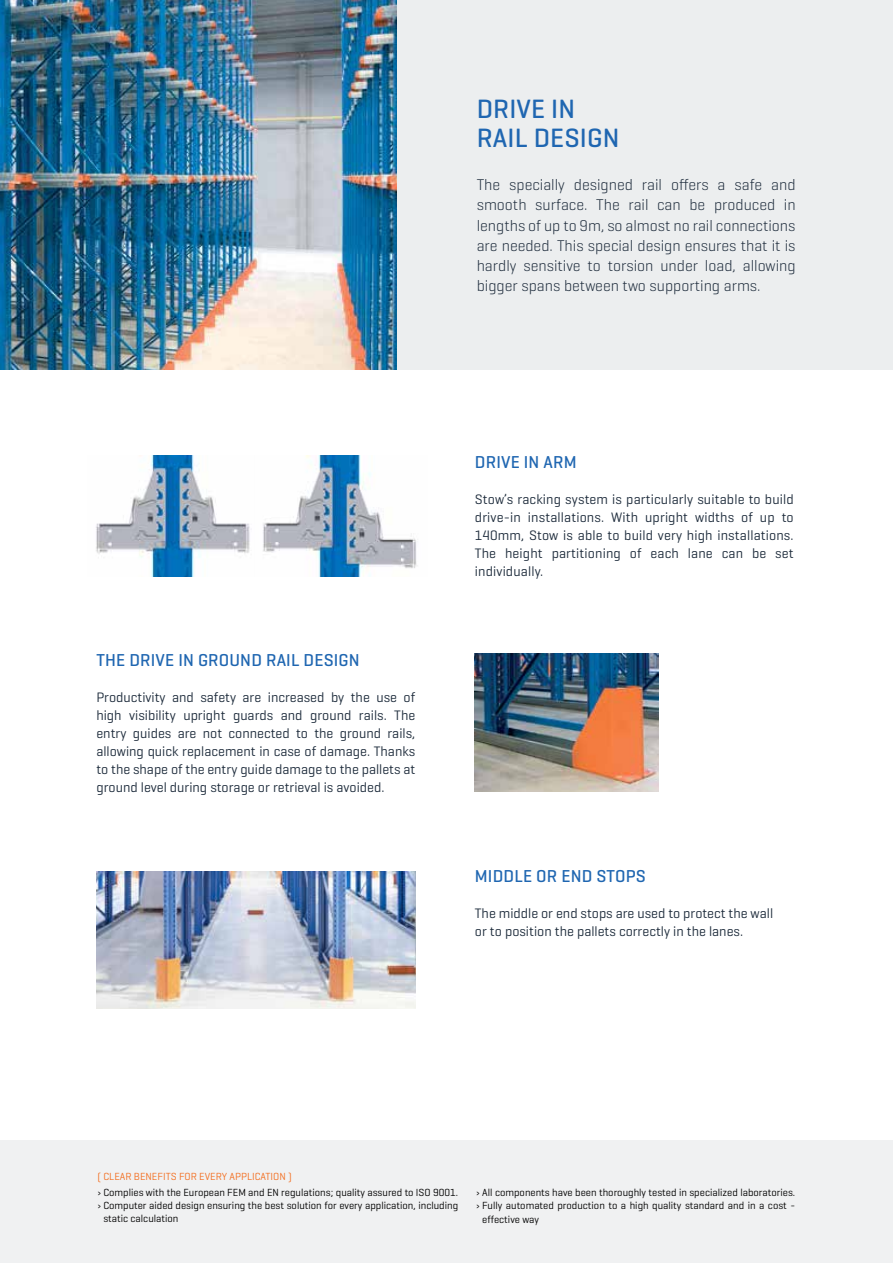
<style>
.page{position:relative;width:893px;height:1263px;background:#fff}
.page>*{position:absolute;margin:0;border:0;box-sizing:border-box;transform-origin:0 0}
.t1{font:500 27px "Geogrotesque";color:#1f66b1}
.t2{font:500 17.55px "Geogrotesque";letter-spacing:.01em;color:#1f66b1}
.t3{font:300 15.75px/20.2px "Geogrotesque";color:#1d2b3b;text-align:justify}
.t4{font:13.95px/18px "Geogrotesque";color:#1d2b3b;text-align:justify}
.t5{font:10.5px "Geogrotesque";color:#000}
.t6{font:10.5px "Geogrotesque";color:#f36f21}
</style>
<div class="page">
<div style="left:0;top:1140px;width:893px;height:123px;background:#f0f1f2"></div>
<div style="left:0;top:0;width:893px;height:370px;background:#eceeef"></div>
<img style="left:0;top:0;width:396px;height:370px">
<img style="left:475px;top:653px;width:183px;height:139px">
<img style="left:96px;top:872px;width:319px;height:136px">
<img style="left:96px;top:456px;width:321px;height:120px">
<h1 class="t1" style="left:477px;top:92px;width:30px">DRIVE</h1>
<h1 class="t1" style="left:551px;top:92px;width:11px">IN</h1>
<h1 class="t1" style="left:477px;top:121px;width:14px">RAIL</h1>
<h1 class="t1" style="left:534px;top:121px;width:31px">DESIGN</h1>
<p class="t3" style="left:477px;top:174px;width:320px">The specially designed rail offers a safe and smooth surface. The rail can be produced in lengths of up to 9m, so almost no rail connections are needed. This special design ensures that it is hardly sensitive to torsion under load, allowing bigger spans between two supporting arms.</p>
<p class="t2" style="left:96px;top:649px;width:53px">THE DRIVE</p>
<p class="t2" style="left:178px;top:649px;width:183px">IN GROUND RAIL DESIGN</p>
<p class="t4" style="left:96px;top:688px;width:320px">Productivity and safety are increased by the use of high visibility upright guards and ground rails. The entry guides are not connected to the ground rails, allowing quick replacement in case of damage. Thanks to the shape of the entry guide damage to the pallets at ground level during storage or retrieval is avoided.</p>
<p class="t2" style="left:475px;top:451px;width:103px">DRIVE IN ARM</p>
<p class="t4" style="left:475px;top:490px;width:320px">Stow’s racking system is particularly suitable to build drive-in installations. With upright widths of up to 140mm, Stow is able to build very high installations.<br>The height partitioning of each lane can be set individually.</p>
<p class="t2" style="left:475px;top:865px;width:132px">MIDDLE OR END STOPS</p>
<p class="t4" style="left:475px;top:904px;width:300px">The middle or end stops are used to protect the wall or to position the pallets correctly in the lanes.</p>
<p class="t6" style="left:97px;top:1170px;width:196px">( Clear benefits for every application )</p>
<p class="t5" style="left:97px;top:1186px;width:362px">› Complies with the European FEM and EN regulations; quality assured to ISO 9001.</p>
<p class="t5" style="left:97px;top:1199px;width:362px">› Computer aided design ensuring the best solution for every application, including</p>
<p class="t5" style="left:103px;top:1212px;width:77px">static calculation</p>
<p class="t5" style="left:476px;top:1186px;width:320px">› All components have been thoroughly tested in specialized laboratories.</p>
<p class="t5" style="left:476px;top:1199px;width:320px">› Fully automated production to a high quality standard and in a cost -</p>
<p class="t5" style="left:482px;top:1213px;width:58px">effective way</p>
</div>
